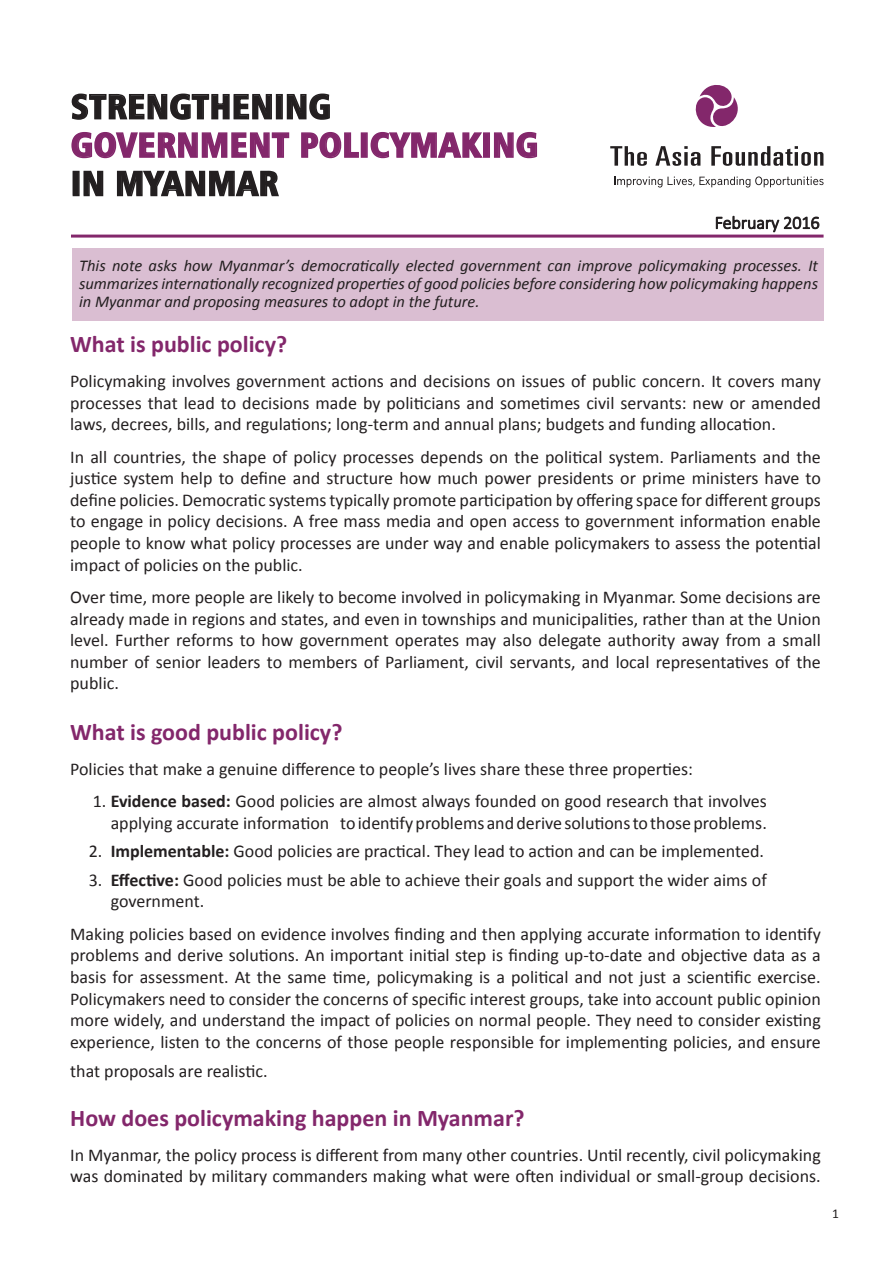
<style>
.page{position:relative;width:893px;height:1263px;background:#fff}
.page>*{position:absolute;margin:0;border:0;box-sizing:border-box;transform-origin:0 0}
.t1{font:34.5px "Humanist 777 BT Black Condensed B";letter-spacing:.02em;color:#231f20}
.t2{font:34.5px "Humanist 777 BT Black Condensed B";letter-spacing:.02em;color:#83276b}
.t3{font:700 24px "Calibri";color:#83276b}
.t4{font:18px/21.6px "Calibri";color:#231f20;text-align:justify}
.t5{font:300 18px "Calibri";color:#231f20}
.t6{font:italic 16.5px/18px "Calibri";color:#231f20;text-align:justify}
.t7{font:13.5px "Calibri";color:#231f20}
.s1{font-weight:700}
</style>
<div class="page">
<svg style="left:716px;top:216px;width:104px;height:17px"></svg>
<svg style="left:610px;top:146px;width:37px;height:20px"></svg>
<svg style="left:655px;top:146px;width:45px;height:20px"></svg>
<svg style="left:711px;top:146px;width:112px;height:20px"></svg>
<svg style="left:695px;top:85px;width:43px;height:42px"></svg>
<svg style="left:615px;top:176px;width:209px;height:12px"></svg>
<svg style="left:71px;top:93px;width:288px;height:66px"></svg>
<div style="left:361px;top:132px;width:7px;height:26px;border:2px solid #83276b"></div>
<svg style="left:370px;top:132px;width:113px;height:27px"></svg>
<div style="left:483px;top:132px;width:7px;height:26px;border:2px solid #83276b"></div>
<svg style="left:493px;top:132px;width:45px;height:27px"></svg>
<div style="left:73px;top:171px;width:7px;height:25px;border:2px solid #231f20"></div>
<svg style="left:83px;top:170px;width:21px;height:27px"></svg>
<svg style="left:117px;top:170px;width:162px;height:27px"></svg>
<hr style="left:71px;top:235px;width:753px;height:3px;background:#83276b">
<div style="left:72px;top:248px;width:752px;height:72px;background:#dabed2"></div>
<h1 class="t1" style="left:71px;top:85px;width:261px">STRENGTHENING</h1>
<h1 class="t2" style="left:71px;top:123px;width:469px">GOVERNMENT POLICYMAKING</h1>
<h1 class="t1" style="left:71px;top:161px;width:209px">IN MYANMAR</h1>
<p class="t5" style="left:715px;top:211px;width:107px">February 2016</p>
<p class="t6" style="left:79px;top:256px;width:741px">This note asks how Myanmar’s democratically elected government can improve policymaking processes. It summarizes internationally recognized properties of good policies before considering how policymaking happens in Myanmar and proposing measures to adopt in the future.</p>
<h2 class="t3" style="left:70px;top:327px;width:218px">What is public policy?</h2>
<p class="t4" style="left:70px;top:370px;width:752px">Policymaking involves government actions and decisions on issues of public concern. It covers many processes that lead to decisions made by politicians and sometimes civil servants: new or amended laws, decrees, bills, and regulations; long-term and annual plans; budgets and funding allocation.</p>
<p class="t4" style="left:70px;top:445px;width:752px">In all countries, the shape of policy processes depends on the political system. Parliaments and the justice system help to define and structure how much power presidents or prime ministers have to define policies. Democratic systems typically promote participation by offering space for different groups to engage in policy decisions. A free mass media and open access to government information enable people to know what policy processes are under way and enable policymakers to assess the potential impact of policies on the public.</p>
<p class="t4" style="left:70px;top:586px;width:752px">Over time, more people are likely to become involved in policymaking in Myanmar. Some decisions are already made in regions and states, and even in townships and municipalities, rather than at the Union level. Further reforms to how government operates may also delegate authority away from a small number of senior leaders to members of Parliament, civil servants, and local representatives of the public.</p>
<h2 class="t3" style="left:70px;top:715px;width:274px">What is good public policy?</h2>
<p class="t4" style="left:70px;top:758px;width:624px">Policies that make a genuine difference to people’s lives share these three properties:</p>
<p class="t4" style="left:93px;top:790px;width:676px;text-align:right">1. <span class="s1">Evidence based:</span> Good policies are almost always founded on good research that involves applying accurate information to identify problems and derive solutions to those problems.</p>
<p class="t4" style="left:89px;top:840px;width:677px">2. <span class="s1">Implementable:</span> Good policies are practical. They lead to action and can be implemented.</p>
<p class="t4" style="left:111px;top:868px;width:658px;text-indent:-22px">3. <span class="s1">Effective:</span> Good policies must be able to achieve their goals and support the wider aims of government.</p>
<p class="t4" style="left:70px;top:922px;width:752px">Making policies based on evidence involves finding and then applying accurate information to identify problems and derive solutions. An important initial step is finding up-to-date and objective data as a basis for assessment. At the same time, policymaking is a political and not just a scientific exercise.<br>Policymakers need to consider the concerns of specific interest groups, take into account public opinion more widely, and understand the impact of policies on normal people. They need to consider existing experience, listen to the concerns of those people responsible for implementing policies, and ensure</p>
<p class="t4" style="left:70px;top:1059px;width:199px">that proposals are realistic.</p>
<h2 class="t3" style="left:70px;top:1100px;width:456px">How does policymaking happen in Myanmar?</h2>
<p class="t4" style="left:70px;top:1143px;width:752px">In Myanmar, the policy process is different from many other countries. Until recently, civil policymaking was dominated by military commanders making what were often individual or small-group decisions.</p>
<p class="t7" style="left:832px;top:1204px;width:8px">1</p>
</div>
